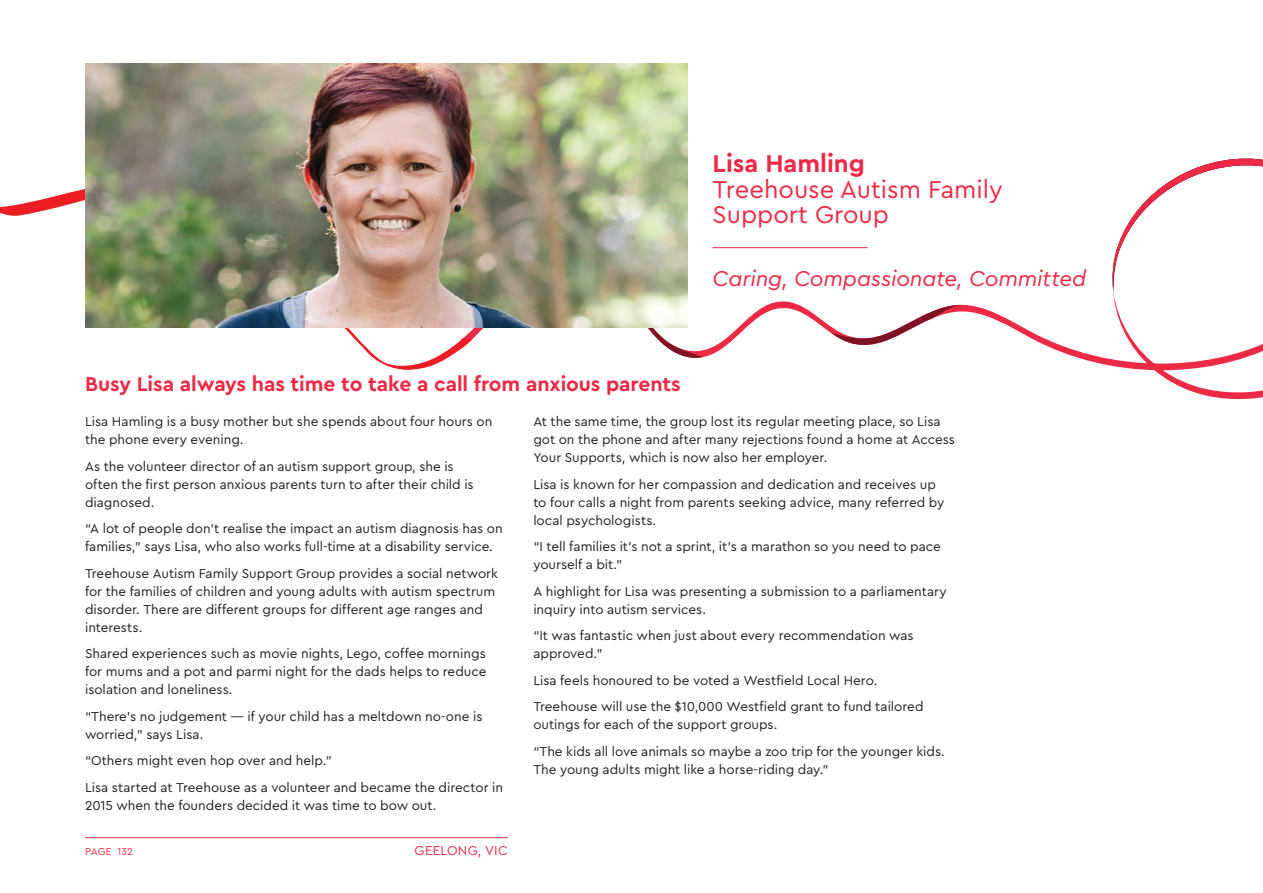
<style>
.page{position:relative;width:1263px;height:893px;background:#fff}
.page>*{position:absolute;margin:0;border:0;box-sizing:border-box;transform-origin:0 0}
.Hero_-_Name{font:25.5px/25.5px "Cera PRO";color:#ed2a46}
.Hero_-_Quote{font:italic 22.5px "Cera PRO";letter-spacing:-.01em;color:#ed2a46}
.Hero_-_Heading{font:700 21px "Cera PRO";letter-spacing:-.005em;color:#ed2a46}
.Hero_-_Text{font:13.5px/18px "Cera PRO";color:#231f20}
.t1{font:13.5px "Cera PRO";letter-spacing:.015em;color:#ed2a46}
.t2{font:10.5px "Cera PRO";color:#ed2a46}
.s1{font-weight:700}
</style>
<div class="page">
<svg style="left:472px;top:154px;width:791px;height:246px"></svg>
<svg style="left:492px;top:159px;width:297px;height:241px"></svg>
<svg style="left:799px;top:227px;width:185px;height:130px"></svg>
<div style="left:198px;top:341px;width:307px;height:133px;background:#fff"></div>
<svg style="left:0;top:189px;width:472px;height:181px"></svg>
<img style="left:85px;top:64px;width:602px;height:263px">
<hr style="left:713px;top:247px;width:154px;height:1px;background:#ed2a46">
<hr style="left:85px;top:837px;width:423px;height:1px;background:#ed2a46">
<p class="Hero_-_Name" style="left:713px;top:150px;width:292px"><span class="s1">Lisa Hamling<br></span>Treehouse Autism Family<br>Support Group</p>
<p class="Hero_-_Quote" style="left:713px;top:263px;width:375px">Caring, Compassionate, Committed</p>
<p class="Hero_-_Heading" style="left:85px;top:370px;width:597px">Busy Lisa always has time to take a call from anxious parents</p>
<p class="Hero_-_Text" style="left:85px;top:412px;width:409px">Lisa Hamling is a busy mother but she spends about four hours on the phone every evening.</p>
<p class="Hero_-_Text" style="left:85px;top:457px;width:390px">As the volunteer director of an autism support group, she is often the first person anxious parents turn to after their child is diagnosed.</p>
<p class="Hero_-_Text" style="left:85px;top:519px;width:419px">“A lot of people don’t realise the impact an autism diagnosis has on families,” says Lisa, who also works full-time at a disability service.</p>
<p class="Hero_-_Text" style="left:85px;top:564px;width:414px">Treehouse Autism Family Support Group provides a social network for the families of children and young adults with autism spectrum disorder. There are different groups for different age ranges and interests.</p>
<p class="Hero_-_Text" style="left:85px;top:644px;width:403px;text-align:justify">Shared experiences such as movie nights, Lego, coffee mornings for mums and a pot and parmi night for the dads helps to reduce isolation and loneliness.</p>
<p class="Hero_-_Text" style="left:85px;top:707px;width:399px">“There’s no judgement — if your child has a meltdown no-one is worried,” says Lisa.</p>
<p class="Hero_-_Text" style="left:85px;top:751px;width:248px">“Others might even hop over and help.”</p>
<p class="Hero_-_Text" style="left:85px;top:778px;width:419px">Lisa started at Treehouse as a volunteer and became the director in<br>2015 when the founders decided it was time to bow out.</p>
<p class="t2" style="left:85px;top:844px;width:49px">PAGE 132</p>
<p class="t1" style="left:415px;top:841px;width:95px">GEELONG, VIC</p>
<p class="Hero_-_Text" style="left:533px;top:412px;width:423px">At the same time, the group lost its regular meeting place, so Lisa got on the phone and after many rejections found a home at Access<br>Your Supports, which is now also her employer.</p>
<p class="Hero_-_Text" style="left:533px;top:475px;width:413px">Lisa is known for her compassion and dedication and receives up to four calls a night from parents seeking advice, many referred by local psychologists.</p>
<p class="Hero_-_Text" style="left:533px;top:537px;width:409px">“I tell families it’s not a sprint, it’s a marathon so you need to pace yourself a bit.”</p>
<p class="Hero_-_Text" style="left:533px;top:582px;width:415px">A highlight for Lisa was presenting a submission to a parliamentary inquiry into autism services.</p>
<p class="Hero_-_Text" style="left:533px;top:626px;width:382px">“It was fantastic when just about every recommendation was approved.”</p>
<p class="Hero_-_Text" style="left:533px;top:671px;width:345px">Lisa feels honoured to be voted a Westfield Local Hero.</p>
<p class="Hero_-_Text" style="left:533px;top:697px;width:392px">Treehouse will use the $10,000 Westfield grant to fund tailored outings for each of the support groups.</p>
<p class="Hero_-_Text" style="left:533px;top:742px;width:413px">“The kids all love animals so maybe a zoo trip for the younger kids.<br>The young adults might like a horse-riding day.”</p>
</div>
